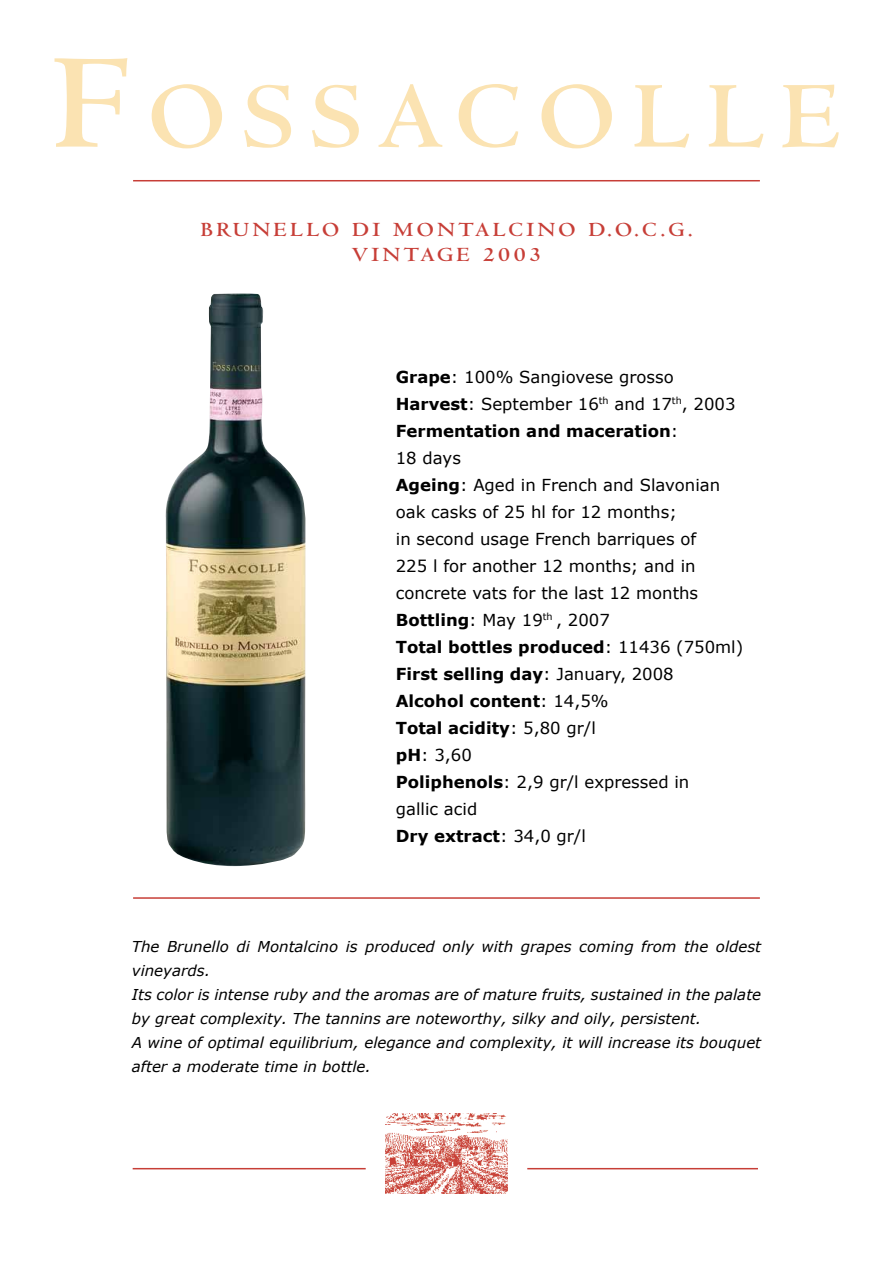
<style>
.page{position:relative;width:893px;height:1263px;background:#fff}
.page>*{position:absolute;margin:0;border:0;box-sizing:border-box;transform-origin:0 0}
.t1{font:700 98.7px "Centaur";letter-spacing:.155em;color:#fbe3b2;scale:1.06 1}
.t2{font:700 21px/25.2px "Centaur";letter-spacing:.15em;color:#c73e37;text-align:center;scale:1.1 1}
.t3{font:16.5px/27px "Verdana";color:#000}
.t4{font:italic 15px/24px "Verdana";color:#000}
.s1{font-size:141.15px}
.s2{font-weight:700}
</style>
<div class="page">
<hr style="left:133px;top:180px;width:627px;height:1px;background:#c73e37">
<hr style="left:133px;top:897px;width:627px;height:2px;background:#c73e37">
<hr style="left:133px;top:1168px;width:233px;height:1px;background:#c73e37">
<hr style="left:527px;top:1168px;width:231px;height:1px;background:#c73e37">
<img style="left:386px;top:1113px;width:121px;height:80px">
<img style="left:165px;top:293px;width:141px;height:573px">
<h1 class="t1" style="left:52px;top:64px;width:745px"><span class="s1">F</span>OSSACOLLE</h1>
<p class="t2" style="left:200px;top:218px;width:449px">BRUNELLO DI MONTALCINO D.O.C.G.<br>VINTAGE 2003</p>
<p class="t3" style="left:396px;top:364px;width:349px"><span class="s2">Grape</span>: 100% Sangiovese grosso<br><span class="s2">Harvest</span>: September 16<sup>th</sup> and 17<sup>th</sup>, 2003<br><span class="s2">Fermentation and maceration</span>:<br>18 days<br><span class="s2">Ageing</span>: Aged in French and Slavonian oak casks of 25 hl for 12 months;<br>in second usage French barriques of<br>225 l for another 12 months; and in concrete vats for the last 12 months<br><span class="s2">Bottling</span>: May 19<sup>th</sup> , 2007<br><span class="s2">Total bottles produced</span>: 11436 (750ml)<br><span class="s2">First selling day</span>: January, 2008<br><span class="s2">Alcohol content</span>: 14,5%<br><span class="s2">Total acidity</span>: 5,80 gr/l<br><span class="s2">pH</span>: 3,60<br><span class="s2">Poliphenols</span>: 2,9 gr/l expressed in<br>gallic acid<br><span class="s2">Dry extract</span>: 34,0 gr/l</p>
<p class="t4" style="left:132px;top:935px;width:631px">The Brunello di Montalcino is produced only with grapes coming from the oldest vineyards.<br>Its color is intense ruby and the aromas are of mature fruits, sustained in the palate by great complexity. The tannins are noteworthy, silky and oily, persistent.<br>A wine of optimal equilibrium, elegance and complexity, it will increase its bouquet after a moderate time in bottle.</p>
</div>
